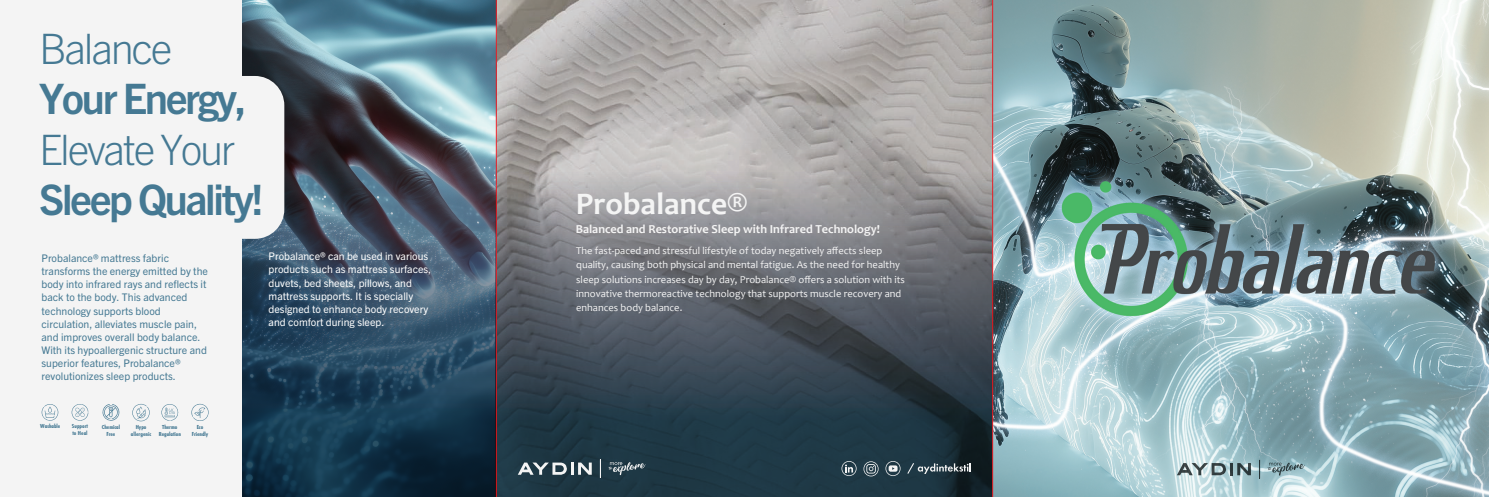
<style>
.page{position:relative;width:1489px;height:497px;background:#fff}
.page>*{position:absolute;margin:0;border:0;box-sizing:border-box;transform-origin:0 0}
.t1{font:700 42px "Trade Gothic Next LT Pro";letter-spacing:-.055em;color:#457993}
.t2{font:300 42px "Trade Gothic Next LT Pro";letter-spacing:-.055em;color:#457993}
.t3{font:700 31.5px "Candara";color:#f4f4f4}
.t4{font:700 12.25px "Candara";color:#f4f4f4}
.t5{font:10.5px/13.1px "Trade Gothic Next LT Pro";color:#457993}
.t6{font:10.5px/14.3px "Candara";color:#f4f4f4}
.t7{font:10.5px/13.1px "Trade Gothic Next LT Pro";color:#fff}
.t8{font:700 6.04px/7.3px "Futura PT Cond";color:#457993;text-align:center;scale:1.08 1}
</style>
<div class="page">
<img style="left:241px;top:0;width:1247px;height:496px">
<svg style="left:242px;top:171px;width:253px;height:325px;background:#2b465b"></svg>
<svg style="left:495px;top:171px;width:497px;height:325px;background:#525c65"></svg>
<div style="left:0;top:0;width:241px;height:496px;background:#f4f4f4"></div>
<div style="left:241px;top:76px;width:43px;height:162px;background:#f4f4f4"></div>
<svg style="left:42px;top:404px;width:16px;height:17px"></svg>
<svg style="left:1267px;top:462px;width:37px;height:13px"></svg>
<svg style="left:1176px;top:462px;width:74px;height:13px"></svg>
<svg style="left:1259px;top:459px;width:1px;height:19px"></svg>
<svg style="left:885px;top:460px;width:15px;height:15px"></svg>
<svg style="left:863px;top:460px;width:15px;height:16px"></svg>
<svg style="left:907px;top:462px;width:63px;height:11px"></svg>
<svg style="left:841px;top:460px;width:15px;height:15px"></svg>
<svg style="left:608px;top:461px;width:37px;height:13px"></svg>
<svg style="left:517px;top:462px;width:74px;height:12px"></svg>
<svg style="left:600px;top:459px;width:1px;height:18px"></svg>
<svg style="left:72px;top:404px;width:16px;height:16px"></svg>
<svg style="left:132px;top:403px;width:18px;height:18px"></svg>
<svg style="left:161px;top:404px;width:18px;height:16px"></svg>
<svg style="left:191px;top:403px;width:18px;height:18px"></svg>
<svg style="left:102px;top:404px;width:18px;height:17px"></svg>
<hr style="left:496px;top:0;width:1px;height:496px;background:#ee1d23">
<hr style="left:992px;top:0;width:1px;height:496px;background:#ee1d23">
<h1 class="t2" style="left:39px;top:19px;width:135px">Balance</h1>
<h1 class="t1" style="left:39px;top:70px;width:209px">Your Energy,</h1>
<h1 class="t2" style="left:39px;top:120px;width:198px">Elevate Your</h1>
<h1 class="t1" style="left:39px;top:170px;width:226px">Sleep Quality!</h1>
<p class="t5" style="left:42px;top:250px;width:168px">Probalance® mattress fabric transforms the energy emitted by the body into infrared rays and reflects it back to the body. This advanced technology supports blood circulation, alleviates muscle pain, and improves overall body balance.<br>With its hypoallergenic structure and superior features, Probalance® revolutionizes sleep products.</p>
<p class="t7" style="left:268px;top:249px;width:164px">Probalance® can be used in various products such as mattress surfaces, duvets, bed sheets, pillows, and mattress supports. It is specially designed to enhance body recovery and comfort during sleep.</p>
<p class="t8" style="left:40px;top:421px;width:20px">Washable</p>
<p class="t8" style="left:159px;top:422px;width:22px">Thermo<br>Regulation</p>
<p class="t8" style="left:192px;top:422px;width:17px">Eco<br>Friendly</p>
<p class="t8" style="left:72px;top:422px;width:16px;text-align:left">Support to Heal</p>
<p class="t8" style="left:102px;top:422px;width:19px">Chemical<br>Free</p>
<p class="t8" style="left:131px;top:422px;width:20px">Hypo allergenic</p>
<h2 class="t3" style="left:576px;top:183px;width:174px">Probalance®</h2>
<p class="t4" style="left:576px;top:221px;width:305px">Balanced and Restorative Sleep with Infrared Technology!</p>
<p class="t6" style="left:576px;top:243px;width:330px">The fast-paced and stressful lifestyle of today negatively affects sleep quality, causing both physical and mental fatigue. As the need for healthy sleep solutions increases day by day, Probalance® offers a solution with its innovative thermoreactive technology that supports muscle recovery and enhances body balance.</p>
</div>
